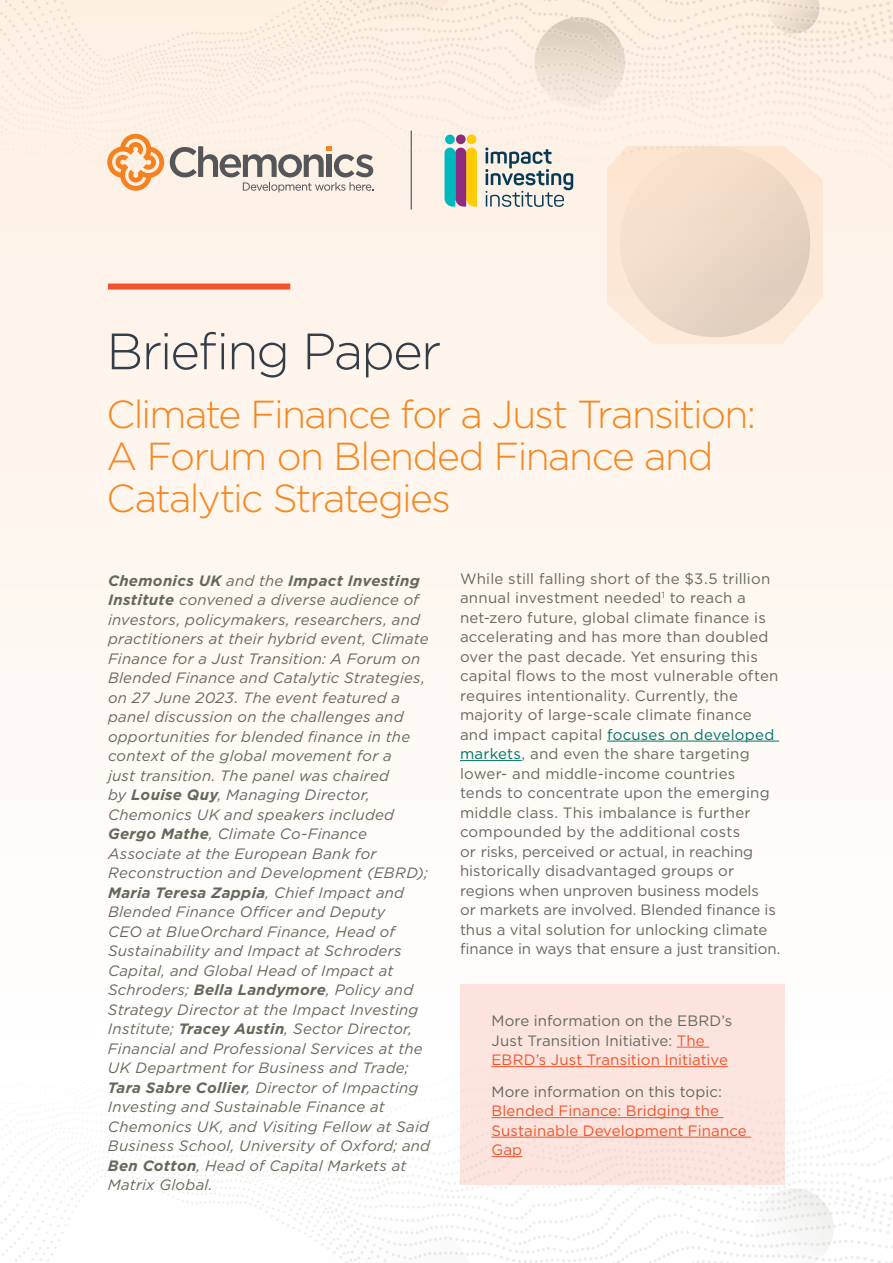
<style>
.page{position:relative;width:893px;height:1263px;background:#fff}
.page>*{position:absolute;margin:0;border:0;box-sizing:border-box;transform-origin:0 0}
.t1{font:300 51px "Gotham";letter-spacing:-.04em;color:#333e48}
.t2{font:300 39px/42px "Gotham";letter-spacing:-.04em;color:#f6871f}
.t3{font:italic 15px/19.5px "Gotham";letter-spacing:.015em;color:#65695b}
.t4{font:15px/19.5px "Gotham";letter-spacing:.01em;color:#65695b}
.t5{font:15px/19.5px "Gotham";letter-spacing:.01em;color:#f0532d}
.s1{font-weight:700}
.s2{color:#007468}
.s3{color:#f0532d}
</style>
<div class="page">
<div style="left:0;top:0;width:893px;height:1038px;background:linear-gradient(to bottom,#fceee1,#fffffe)"></div>
<img style="left:0;top:987px;width:893px;height:276px">
<div style="left:108px;top:284px;width:182px;height:6px;background:#f0532d"></div>
<svg style="left:607px;top:147px;width:215px;height:197px;background:#f2ddcc"></svg>
<hr style="left:607px;top:741px;width:172px;height:1px;background:#007468">
<hr style="left:460px;top:760px;width:62px;height:1px;background:#007468">
<svg style="left:107px;top:134px;width:57px;height:57px;background:#f9c394"></svg>
<svg style="left:170px;top:146px;width:203px;height:46px;background:#ccc3bc"></svg>
<div style="left:445px;top:135px;width:10px;height:9px;background:#00b9be;border-radius:50%"></div>
<div style="left:467px;top:134px;width:9px;height:10px;background:#ffcb05;border-radius:50%"></div>
<svg style="left:444px;top:148px;width:33px;height:59px;background:#8c9672"></svg>
<div style="left:456px;top:134px;width:10px;height:10px;background:#8d2b7c;border-radius:50%"></div>
<svg style="left:485px;top:148px;width:88px;height:59px;background:#bec2c2"></svg>
<hr style="left:411px;top:131px;width:1px;height:79px;background:#333e48">
<div style="left:460px;top:984px;width:325px;height:201px;background:#fce5df"></div>
<hr style="left:677px;top:1047px;width:32px;height:1px;background:#f0532d">
<hr style="left:491px;top:1066px;width:237px;height:1px;background:#f0532d">
<hr style="left:491px;top:1117px;width:232px;height:1px;background:#f0532d">
<hr style="left:491px;top:1137px;width:260px;height:1px;background:#f0532d">
<hr style="left:491px;top:1156px;width:31px;height:1px;background:#f0532d">
<h1 class="t1" style="left:106px;top:319px;width:336px">Briefing Paper</h1>
<h2 class="t2" style="left:106px;top:392px;width:651px">Climate Finance for a Just Transition:<br>A Forum on Blended Finance and<br>Catalytic Strategies</h2>
<p class="t3" style="left:108px;top:570px;width:324px"><span class="s1">Chemonics UK</span> and the <span class="s1">Impact Investing Institute</span> convened a diverse audience of investors, policymakers, researchers, and practitioners at their hybrid event, Climate Finance for a Just Transition: A Forum on Blended Finance and Catalytic Strategies, on 27 June 2023. The event featured a panel discussion on the challenges and opportunities for blended finance in the context of the global movement for a<br>just transition. The panel was chaired<br>by <span class="s1">Louise Quy</span>, Managing Director, Chemonics UK and speakers included <span class="s1">Gergo Mathe</span>, Climate Co-Finance Associate at the European Bank for Reconstruction and Development (EBRD); <span class="s1">Maria Teresa Zappia</span>, Chief Impact and Blended Finance Officer and Deputy<br>CEO at BlueOrchard Finance, Head of Sustainability and Impact at Schroders Capital, and Global Head of Impact at Schroders; <span class="s1">Bella Landymore</span>, Policy and Strategy Director at the Impact Investing Institute; <span class="s1">Tracey Austin</span>, Sector Director, Financial and Professional Services at the UK Department for Business and Trade; <span class="s1">Tara Sabre Collier</span>, Director of Impacting Investing and Sustainable Finance at Chemonics UK, and Visiting Fellow at Said Business School, University of Oxford; and <span class="s1">Ben Cotton</span>, Head of Capital Markets at Matrix Global.</p>
<p class="t4" style="left:460px;top:568px;width:322px">While still falling short of the $3.5 trillion annual investment needed<sup>1</sup> to reach a net-zero future, global climate finance is accelerating and has more than doubled over the past decade. Yet ensuring this capital flows to the most vulnerable often requires intentionality. Currently, the majority of large-scale climate finance and impact capital <span class="s2">focuses on developed markets</span>, and even the share targeting lower- and middle-income countries tends to concentrate upon the emerging middle class. This imbalance is further compounded by the additional costs<br>or risks, perceived or actual, in reaching historically disadvantaged groups or regions when unproven business models<br>or markets are involved. Blended finance is thus a vital solution for unlocking climate finance in ways that ensure a just transition.</p>
<p class="t4" style="left:491px;top:1011px;width:242px">More information on the EBRD’s<br>Just Transition Initiative: <span class="s3">The<br>EBRD’s Just Transition Initiative</span></p>
<p class="t4" style="left:491px;top:1081px;width:232px">More information on this topic:</p>
<p class="t5" style="left:491px;top:1101px;width:257px">Blended Finance: Bridging the<br>Sustainable Development Finance<br>Gap</p>
</div>
